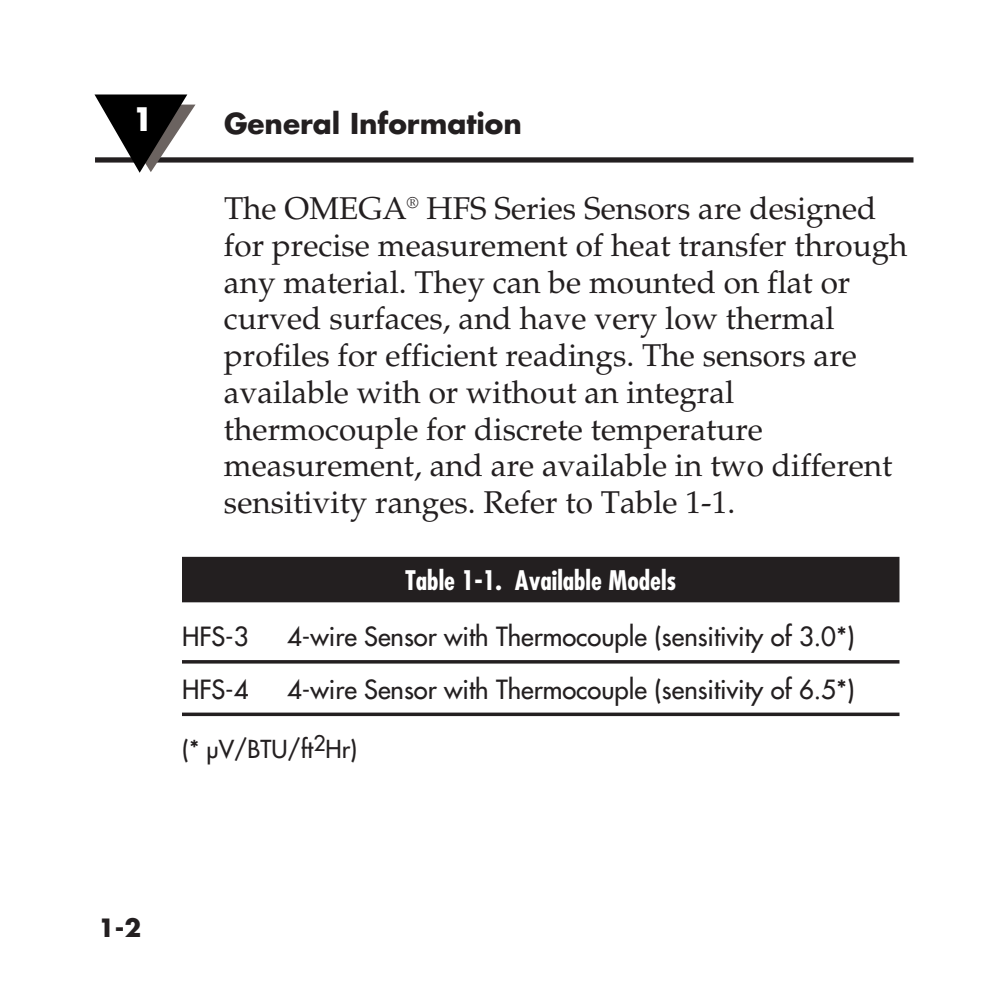
<style>
.page{position:relative;width:1008px;height:1008px;background:#fff}
.page>*{position:absolute;margin:0;border:0;box-sizing:border-box;transform-origin:0 0}
.t1{font:31.5px/36.8px "Palatino";color:#231f20}
.t2{font:700 31.5px "Futura";color:#fff}
.t3{font:700 28px "Futura";color:#231f20}
.t4{font:700 condensed 26.25px "Futura";color:#fff}
.t5{font:25.55px "Futura";color:#231f20}
.t6{font:700 24.5px "Futura";color:#231f20}
.t7{font:24.15px "Futura";color:#231f20}
</style>
<div class="page">
<div style="left:95px;top:157px;width:819px;height:6px;background:#231f20"></div>
<svg style="left:94px;top:94px;width:102px;height:79px"></svg>
<div style="left:182px;top:557px;width:718px;height:45px;background:#231f20"></div>
<svg style="left:182px;top:660px;width:718px;height:4px;background:#3e3a3b"></svg>
<hr style="left:182px;top:713px;width:718px;height:3px;background:#231f20">
<p class="t2" style="left:132px;top:105px;width:23px">1</p>
<p class="t3" style="left:224px;top:111px;width:300px">General Information</p>
<p class="t1" style="left:224px;top:194px;width:685px">The OMEGA<sup>®</sup> HFS Series Sensors are designed for precise measurement of heat transfer through any material. They can be mounted on flat or curved surfaces, and have very low thermal profiles for efficient readings. The sensors are available with or without an integral thermocouple for discrete temperature measurement, and are available in two different sensitivity ranges. Refer to Table 1-1.</p>
<p class="t4" style="left:405px;top:569px;width:273px">Table 1-1. Available Models</p>
<p class="t5" style="left:182px;top:624px;width:68px">HFS-3</p>
<p class="t5" style="left:287px;top:624px;width:569px">4-wire Sensor with Thermocouple (sensitivity of 3.0*)</p>
<p class="t5" style="left:182px;top:676px;width:68px">HFS-4</p>
<p class="t5" style="left:287px;top:676px;width:569px">4-wire Sensor with Thermocouple (sensitivity of 6.5*)</p>
<p class="t7" style="left:182px;top:737px;width:177px">(* µV/BTU/ft<sup>2</sup>Hr)</p>
<p class="t6" style="left:98px;top:917px;width:45px">1-2</p>
</div>
